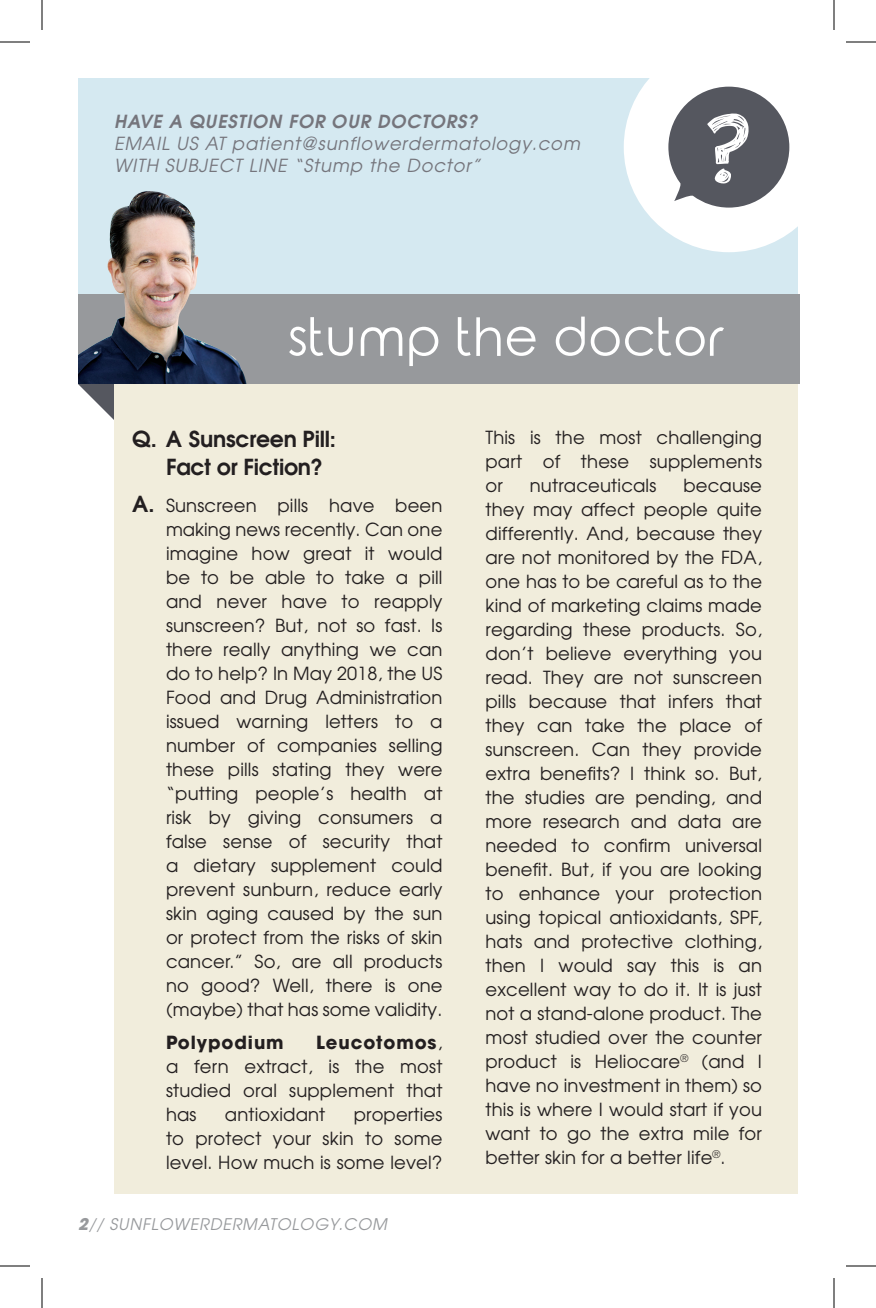
<style>
.page{position:relative;width:876px;height:1308px;background:#fff}
.page>*{position:absolute;margin:0;border:0;box-sizing:border-box;transform-origin:0 0}
.t1{font:100px "appleberry";color:#fff}
.t2{font:52px "Rounded Elegance";color:#fff}
.t3{font:600 22px/28px "Avant Garde";letter-spacing:-.01em;color:#231f20}
.t4{font:18px/24px "Avant Garde";letter-spacing:.01em;color:#231f20;text-align:justify}
.t5{font:italic 18px/22px "Avant Garde";letter-spacing:.05em;color:#75757c}
.t6{font:700 18px "Avant Garde";letter-spacing:.05em;color:#231f20}
.t7{font:italic 16px "Avant Garde";letter-spacing:.05em;color:#97999c}
.s1{font-weight:600}
.s2{font-weight:600;font-size:22px}
.s3{font-weight:700}
</style>
<div class="page">
<div style="left:78px;top:78px;width:720px;height:256px;background:#d5e9f1"></div>
<div style="left:114px;top:373px;width:684px;height:821px;background:#f1eddc"></div>
<div style="left:78px;top:294px;width:721px;height:90px;background:#97999c"></div>
<img style="left:78px;top:191px;width:169px;height:193px">
<svg style="left:78px;top:384px;width:36px;height:36px"></svg>
<div style="left:624px;top:42px;width:210px;height:210px;background:#fff;border-radius:50%"></div>
<svg style="left:668px;top:87px;width:121px;height:121px"></svg>
<hr style="left:0;top:42px;width:30px;height:1px;background:#000">
<hr style="left:846px;top:42px;width:30px;height:1px;background:#000">
<hr style="left:0;top:1266px;width:30px;height:1px;background:#000">
<hr style="left:846px;top:1266px;width:30px;height:1px;background:#000">
<hr style="left:42px;top:0;width:1px;height:30px;background:#000">
<hr style="left:42px;top:1278px;width:1px;height:30px;background:#000">
<hr style="left:834px;top:0;width:1px;height:30px;background:#000">
<hr style="left:834px;top:1278px;width:1px;height:30px;background:#000">
<p class="t5" style="left:114px;top:111px;width:467px"><span class="s1">HAVE A QUESTION FOR OUR DOCTORS?<br></span>EMAIL US AT patient@sunflowerdermatology.com<br>WITH SUBJECT LINE “Stump the Doctor”</p>
<p class="t1" style="left:707px;top:77px;width:45px">?</p>
<p class="t2" style="left:288px;top:307px;width:437px">stump the doctor</p>
<p class="t3" style="left:166px;top:424px;width:172px;text-indent:-34px">Q. A Sunscreen Pill:<br>Fact or Fiction?</p>
<p class="t4" style="left:166px;top:493px;width:278px;text-indent:-34px"><span class="s2">A.</span> Sunscreen pills have been making news recently. Can one imagine how great it would be to be able to take a pill and never have to reapply sunscreen? But, not so fast. Is there really anything we can do to help? In May 2018, the US Food and Drug Administration issued warning letters to a number of companies selling these pills stating they were “putting people’s health at risk by giving consumers a false sense of security that a dietary supplement could prevent sunburn, reduce early skin aging caused by the sun or protect from the risks of skin cancer.” So, are all products no good? Well, there is one (maybe) that has some validity.</p>
<p class="t6" style="left:166px;top:1030px;width:119px">Polypodium</p>
<p class="t4" style="left:166px;top:1030px;width:278px;text-indent:150px"><span class="s3">Leucotomos</span>, a fern extract, is the most studied oral supplement that has</p>
<p class="t4" style="left:166px;top:1102px;width:278px;text-indent:188px">properties to protect your skin to some level. How much is some level?</p>
<p class="t4" style="left:225px;top:1102px;width:102px">antioxidant</p>
<p class="t7" style="left:78px;top:1214px;width:310px"><span class="s3">2</span>// SUNFLOWERDERMATOLOGY.COM</p>
<p class="t4" style="left:486px;top:425px;width:278px">This is the most challenging part of these supplements or</p>
<p class="t4" style="left:486px;top:473px;width:278px;text-indent:198px">because they may affect people quite differently. And, because they are not monitored by the FDA, one has to be careful as to the kind of marketing claims made regarding these products. So, don’t believe everything you read. They are not sunscreen pills because that infers that they can take the place of sunscreen. Can they provide extra benefits? I think so. But, the studies are pending, and more research and data are needed to confirm universal benefit. But, if you are looking to enhance your protection using topical antioxidants, SPF, hats and protective clothing, then I would say this is an excellent way to do it. It is just not a stand-alone product. The most studied over the counter product is Heliocare<sup>®</sup> (and I have no investment in them) so this is where I would start if you want to go the extra mile for better skin for a better life<sup>®</sup>.</p>
<p class="t4" style="left:530px;top:473px;width:128px">nutraceuticals</p>
</div>
